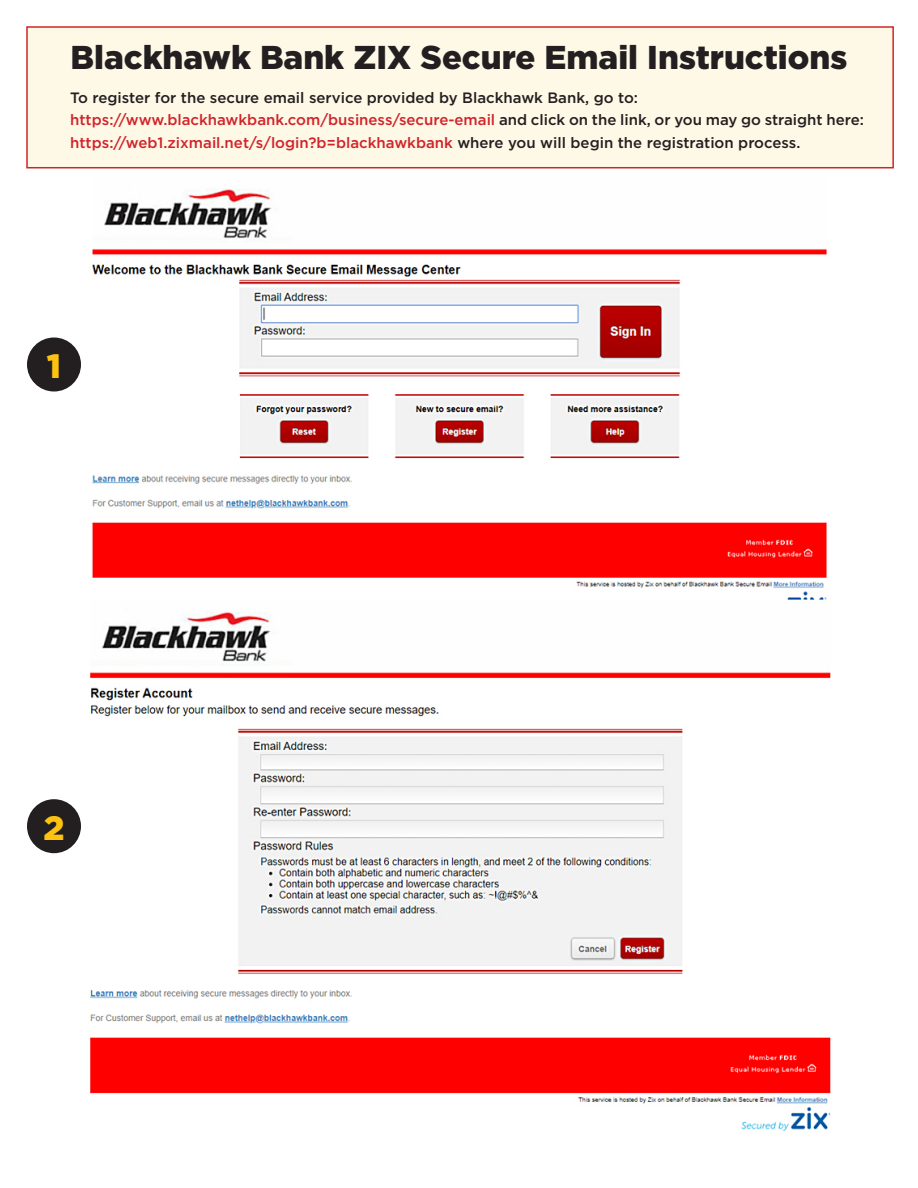
<style>
.page{position:relative;width:918px;height:1188px;background:#fff}
.page>*{position:absolute;margin:0;border:0;box-sizing:border-box;transform-origin:0 0}
.t1{font:900 33.75px "Gotham";color:#fec210}
.t2{font:900 33px "Gotham";color:#231f20}
.t3{font:500 15px/22.5px "Gotham";color:#d1232a}
.t4{font:500 15px "Gotham";color:#231f20}
.s1{color:#231f20}
</style>
<div class="page">
<img style="left:90px;top:189px;width:740px;height:942px">
<div style="left:26px;top:26px;width:868px;height:142px;background:#fef8e6;border:2px solid #d1232a"></div>
<div style="left:27px;top:338px;width:54px;height:54px;background:#231f20;border-radius:50%"></div>
<div style="left:27px;top:799px;width:54px;height:54px;background:#231f20;border-radius:50%"></div>
<p class="t2" style="left:71px;top:39px;width:778px">Blackhawk Bank ZIX Secure Email Instructions</p>
<p class="t4" style="left:70px;top:89px;width:569px">To register for the secure email service provided by Blackhawk Bank, go to:</p>
<p class="t3" style="left:70px;top:108px;width:795px">https://www.blackhawkbank.com/business/secure-email <span class="s1">and click on the link, or you may go straight here: </span>https://web1.zixmail.net/s/login?b=blackhawkbank <span class="s1">where you will begin the registration process.</span></p>
<p class="t1" style="left:47px;top:347px;width:16px">1</p>
<p class="t1" style="left:43px;top:809px;width:23px">2</p>
</div>
